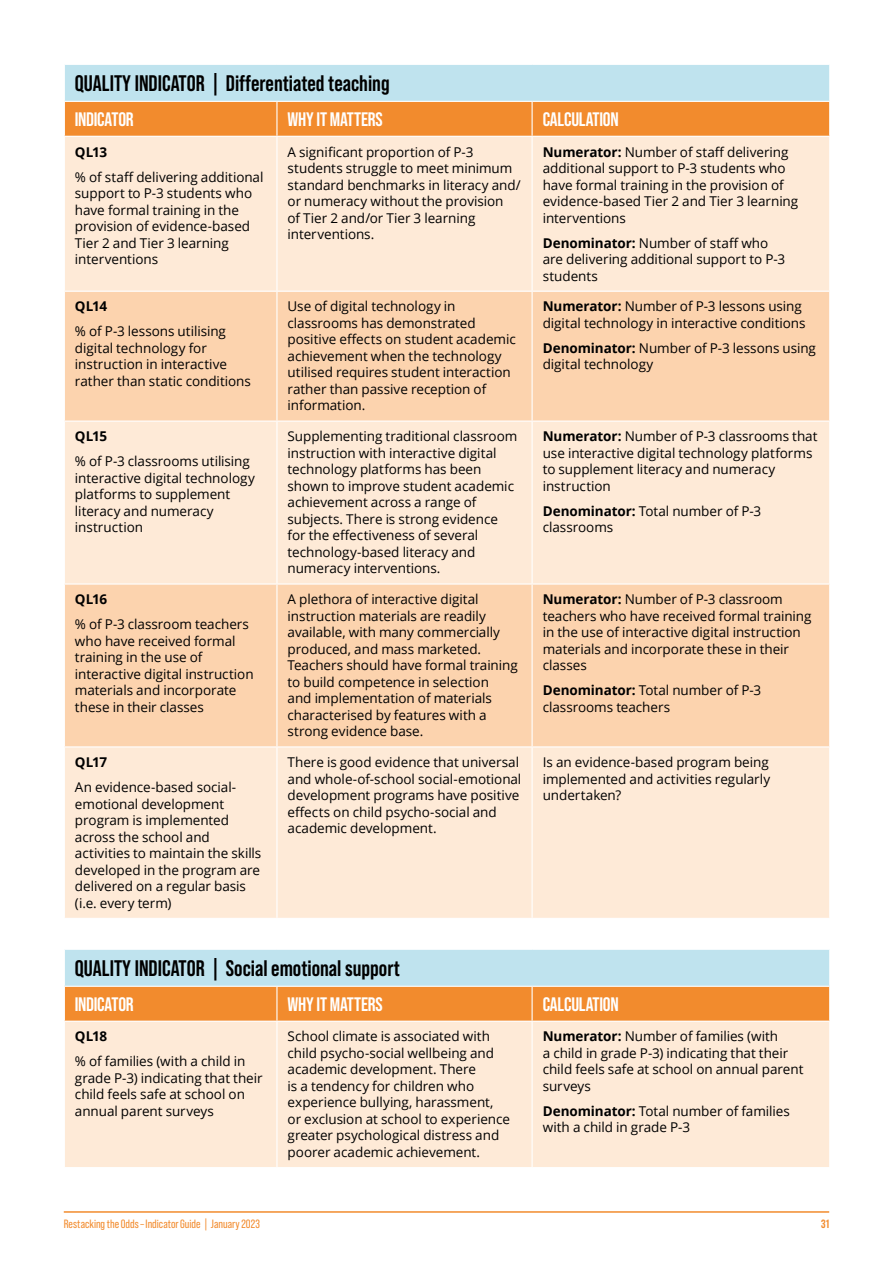
<style>
.page{position:relative;width:893px;height:1263px;background:#fff}
.page>*{position:absolute;margin:0;border:0;box-sizing:border-box;transform-origin:0 0}
.RSTO_Table_Header{font:700 22.5px "Bebas Neue Pro";color:#000}
.RSTO_Table_Col_Head{font:700 19.5px "Bebas Neue Pro";letter-spacing:-.01em;color:#fff}
.RSTO_table_body{font:13.5px/16.5px "Open Sans";letter-spacing:-.005em;color:#000}
.RSTO_table_body-2{font:700 13.5px "Open Sans";letter-spacing:-.025em;color:#000}
.t1{font:12px "Bebas Neue Pro";color:#f28b2d}
.t2{font:700 12px "Bebas Neue Pro";color:#f28b2d}
.s1{font-weight:700}
</style>
<div class="page">
<hr style="left:64px;top:1211px;width:765px;height:2px;background:#f28b2d">
<div style="left:64px;top:64px;width:766px;height:37px;background:#bfe3ee"></div>
<div style="left:65px;top:102px;width:764px;height:34px;background:#f28b2d"></div>
<div style="left:65px;top:137px;width:764px;height:781px;background:#feead7"></div>
<svg style="left:65px;top:292px;width:764px;height:454px;background:#fcdbbc"></svg>
<hr style="left:276px;top:102px;width:2px;height:34px;background:#fff">
<hr style="left:531px;top:102px;width:2px;height:34px;background:#fff">
<hr style="left:276px;top:137px;width:2px;height:154px;background:#fff">
<hr style="left:531px;top:137px;width:2px;height:154px;background:#fff">
<hr style="left:276px;top:292px;width:2px;height:128px;background:#fff">
<hr style="left:531px;top:292px;width:2px;height:128px;background:#fff">
<hr style="left:64px;top:420px;width:213px;height:2px;background:#fff">
<hr style="left:277px;top:420px;width:255px;height:2px;background:#fff">
<hr style="left:276px;top:422px;width:2px;height:161px;background:#fff">
<hr style="left:532px;top:420px;width:298px;height:2px;background:#fff">
<hr style="left:531px;top:422px;width:2px;height:161px;background:#fff">
<hr style="left:64px;top:583px;width:213px;height:2px;background:#fff">
<hr style="left:277px;top:583px;width:255px;height:2px;background:#fff">
<hr style="left:276px;top:585px;width:2px;height:161px;background:#fff">
<hr style="left:532px;top:583px;width:298px;height:2px;background:#fff">
<hr style="left:531px;top:585px;width:2px;height:161px;background:#fff">
<hr style="left:64px;top:746px;width:213px;height:1px;background:#fff">
<hr style="left:277px;top:746px;width:255px;height:1px;background:#fff">
<hr style="left:276px;top:747px;width:2px;height:171px;background:#fff">
<hr style="left:532px;top:746px;width:298px;height:1px;background:#fff">
<hr style="left:531px;top:747px;width:2px;height:171px;background:#fff">
<hr style="left:64px;top:64px;width:213px;height:1px;background:#fff">
<hr style="left:64px;top:65px;width:1px;height:36px;background:#fff">
<hr style="left:277px;top:64px;width:255px;height:1px;background:#fff">
<hr style="left:532px;top:64px;width:298px;height:1px;background:#fff">
<hr style="left:829px;top:65px;width:1px;height:36px;background:#fff">
<hr style="left:64px;top:291px;width:213px;height:1px;background:#fff">
<hr style="left:277px;top:291px;width:255px;height:1px;background:#fff">
<hr style="left:532px;top:291px;width:298px;height:1px;background:#fff">
<div style="left:64px;top:949px;width:766px;height:37px;background:#bfe3ee"></div>
<div style="left:65px;top:987px;width:764px;height:34px;background:#f28b2d"></div>
<div style="left:65px;top:1022px;width:764px;height:145px;background:#feead7"></div>
<hr style="left:276px;top:987px;width:2px;height:34px;background:#fff">
<hr style="left:531px;top:987px;width:2px;height:34px;background:#fff">
<hr style="left:276px;top:1022px;width:2px;height:145px;background:#fff">
<hr style="left:531px;top:1022px;width:2px;height:145px;background:#fff">
<hr style="left:64px;top:949px;width:213px;height:1px;background:#fff">
<hr style="left:64px;top:950px;width:1px;height:36px;background:#fff">
<hr style="left:277px;top:949px;width:255px;height:1px;background:#fff">
<hr style="left:532px;top:949px;width:298px;height:1px;background:#fff">
<hr style="left:829px;top:950px;width:1px;height:36px;background:#fff">
<p class="RSTO_Table_Header" style="left:75px;top:70px;width:316px">QUALITY INDICATOR | Differentiated teaching</p>
<p class="RSTO_Table_Col_Head" style="left:75px;top:108px;width:60px">INDICATOR</p>
<p class="RSTO_Table_Col_Head" style="left:288px;top:108px;width:97px">WHY IT MATTERS</p>
<p class="RSTO_Table_Col_Head" style="left:543px;top:108px;width:78px">CALCULATION</p>
<p class="RSTO_table_body-2" style="left:75px;top:142px;width:34px">QL13</p>
<p class="RSTO_table_body" style="left:75px;top:168px;width:190px">% of staff delivering additional support to P-3 students who have formal training in the provision of evidence-based<br>Tier 2 and Tier 3 learning interventions</p>
<p class="RSTO_table_body" style="left:288px;top:143px;width:235px">A significant proportion of P-3 students struggle to meet minimum standard benchmarks in literacy and/ or numeracy without the provision<br>of Tier 2 and/or Tier 3 learning interventions.</p>
<p class="RSTO_table_body" style="left:543px;top:143px;width:257px"><span class="s1">Numerator:</span> Number of staff delivering additional support to P-3 students who have formal training in the provision of evidence-based Tier 2 and Tier 3 learning interventions</p>
<p class="RSTO_table_body" style="left:543px;top:234px;width:244px"><span class="s1">Denominator:</span> Number of staff who are delivering additional support to P-3 students</p>
<p class="RSTO_table_body-2" style="left:75px;top:297px;width:34px">QL14</p>
<p class="RSTO_table_body" style="left:75px;top:323px;width:177px">% of P-3 lessons utilising digital technology for instruction in interactive rather than static conditions</p>
<p class="RSTO_table_body-2" style="left:75px;top:427px;width:34px">QL15</p>
<p class="RSTO_table_body" style="left:75px;top:453px;width:181px">% of P-3 classrooms utilising interactive digital technology platforms to supplement literacy and numeracy instruction</p>
<p class="RSTO_table_body-2" style="left:75px;top:590px;width:34px">QL16</p>
<p class="RSTO_table_body" style="left:75px;top:616px;width:180px">% of P-3 classroom teachers who have received formal training in the use of interactive digital instruction materials and incorporate these in their classes</p>
<p class="RSTO_table_body-2" style="left:75px;top:753px;width:34px">QL17</p>
<p class="RSTO_table_body" style="left:75px;top:779px;width:188px">An evidence-based social&shy;emotional development program is implemented across the school and activities to maintain the skills developed in the program are delivered on a regular basis (i.e. every term)</p>
<p class="RSTO_table_body" style="left:288px;top:298px;width:230px">Use of digital technology in classrooms has demonstrated positive effects on student academic achievement when the technology utilised requires student interaction rather than passive reception of information.</p>
<p class="RSTO_table_body" style="left:543px;top:298px;width:264px"><span class="s1">Numerator:</span> Number of P-3 lessons using digital technology in interactive conditions</p>
<p class="RSTO_table_body" style="left:543px;top:339px;width:275px"><span class="s1">Denominator:</span> Number of P-3 lessons using digital technology</p>
<p class="RSTO_table_body" style="left:288px;top:428px;width:231px">Supplementing traditional classroom instruction with interactive digital technology platforms has been shown to improve student academic achievement across a range of subjects. There is strong evidence for the effectiveness of several technology-based literacy and numeracy interventions.</p>
<p class="RSTO_table_body" style="left:543px;top:428px;width:276px"><span class="s1">Numerator:</span> Number of P-3 classrooms that use interactive digital technology platforms to supplement literacy and numeracy instruction</p>
<p class="RSTO_table_body" style="left:543px;top:502px;width:220px"><span class="s1">Denominator:</span> Total number of P-3 classrooms</p>
<p class="RSTO_table_body" style="left:288px;top:591px;width:232px">A plethora of interactive digital instruction materials are readily available, with many commercially produced, and mass marketed.<br>Teachers should have formal training to build competence in selection<br>and implementation of materials characterised by features with a strong evidence base.</p>
<p class="RSTO_table_body" style="left:543px;top:591px;width:270px"><span class="s1">Numerator:</span> Number of P-3 classroom teachers who have received formal training in the use of interactive digital instruction materials and incorporate these in their classes</p>
<p class="RSTO_table_body" style="left:543px;top:682px;width:220px"><span class="s1">Denominator:</span> Total number of P-3 classrooms teachers</p>
<p class="RSTO_table_body" style="left:288px;top:754px;width:235px">There is good evidence that universal and whole-of-school social-emotional development programs have positive effects on child psycho-social and academic development.</p>
<p class="RSTO_table_body" style="left:543px;top:754px;width:229px;text-align:justify">Is an evidence-based program being implemented and activities regularly undertaken?</p>
<p class="RSTO_Table_Header" style="left:75px;top:955px;width:326px">QUALITY INDICATOR | Social emotional support</p>
<p class="RSTO_Table_Col_Head" style="left:75px;top:993px;width:60px">INDICATOR</p>
<p class="RSTO_Table_Col_Head" style="left:288px;top:993px;width:97px">WHY IT MATTERS</p>
<p class="RSTO_Table_Col_Head" style="left:543px;top:993px;width:78px">CALCULATION</p>
<p class="RSTO_table_body-2" style="left:75px;top:1027px;width:34px">QL18</p>
<p class="RSTO_table_body" style="left:75px;top:1053px;width:189px">% of families (with a child in grade P-3) indicating that their child feels safe at school on annual parent surveys</p>
<p class="RSTO_table_body" style="left:288px;top:1028px;width:224px">School climate is associated with child psycho-social wellbeing and academic development. There<br>is a tendency for children who experience bullying, harassment, or exclusion at school to experience greater psychological distress and poorer academic achievement.</p>
<p class="RSTO_table_body" style="left:543px;top:1028px;width:262px"><span class="s1">Numerator:</span> Number of families (with<br>a child in grade P-3) indicating that their child feels safe at school on annual parent surveys</p>
<p class="RSTO_table_body" style="left:543px;top:1102px;width:249px"><span class="s1">Denominator:</span> Total number of families with a child in grade P-3</p>
<p class="t1" style="left:64px;top:1217px;width:198px">Restacking the Odds – Indicator Guide | January 2023</p>
<p class="t2" style="left:821px;top:1217px;width:10px">31</p>
</div>
